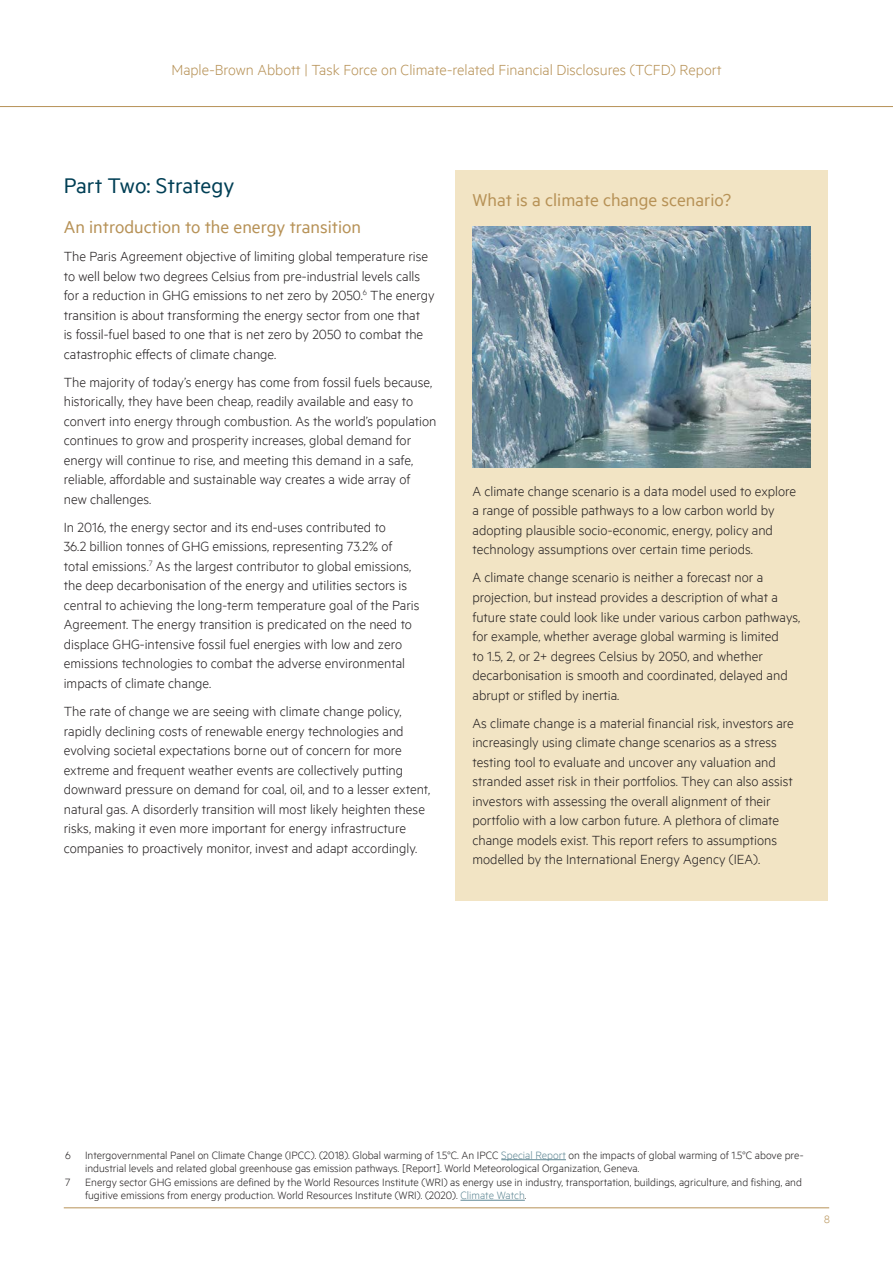
<style>
.page{position:relative;width:893px;height:1263px;background:#fff}
.page>*{position:absolute;margin:0;border:0;box-sizing:border-box;transform-origin:0 0}
.Subheading_1{font:24px "Metric";color:#003f55}
.Subheading_2{font:19.5px "Metric";color:#b79257}
.t1{font:300 16.5px "Metric";color:#b79257}
.Normal_text{font:300 15px/19.5px "Metric";color:#231f20}
.Source_Notes_Footer{font:300 12px/13.5px "Metric";color:#231f20}
.t2{font:300 12px "Metric";color:#b79257}
.s1{color:#5f8794}
</style>
<div class="page">
<hr style="left:64px;top:1207px;width:765px;height:1px;background:#b79257">
<hr style="left:0;top:106px;width:893px;height:1px;background:#b79257">
<div style="left:455px;top:171px;width:373px;height:730px;background:#f2e4c4"></div>
<img style="left:472px;top:227px;width:338px;height:240px">
<hr style="left:501px;top:1159px;width:65px;height:1px;background:#5f8794">
<hr style="left:460px;top:1200px;width:65px;height:1px;background:#5f8794">
<p class="t1" style="left:171px;top:60px;width:552px">Maple-Brown Abbott | Task Force on Climate-related Financial Disclosures (TCFD) Report</p>
<p class="Subheading_1" style="left:64px;top:171px;width:172px">Part Two: Strategy</p>
<p class="Subheading_2" style="left:64px;top:216px;width:299px">An introduction to the energy transition</p>
<p class="Normal_text" style="left:64px;top:246px;width:372px">The Paris Agreement objective of limiting global temperature rise to well below two degrees Celsius from pre-industrial levels calls for a reduction in GHG emissions to net zero by 2050.<sup>6</sup> The energy transition is about transforming the energy sector from one that<br>is fossil-fuel based to one that is net zero by 2050 to combat the catastrophic effects of climate change.</p>
<p class="Normal_text" style="left:64px;top:372px;width:374px">The majority of today’s energy has come from fossil fuels because, historically, they have been cheap, readily available and easy to convert into energy through combustion. As the world’s population continues to grow and prosperity increases, global demand for energy will continue to rise, and meeting this demand in a safe, reliable, affordable and sustainable way creates a wide array of new challenges.</p>
<p class="Normal_text" style="left:64px;top:517px;width:357px">In 2016, the energy sector and its end-uses contributed to<br>36.2 billion tonnes of GHG emissions, representing 73.2% of total emissions.<sup>7</sup> As the largest contributor to global emissions, the deep decarbonisation of the energy and utilities sectors is central to achieving the long-term temperature goal of the Paris Agreement. The energy transition is predicated on the need to displace GHG-intensive fossil fuel energies with low and zero emissions technologies to combat the adverse environmental impacts of climate change.</p>
<p class="Normal_text" style="left:64px;top:701px;width:368px">The rate of change we are seeing with climate change policy, rapidly declining costs of renewable energy technologies and evolving societal expectations borne out of concern for more extreme and frequent weather events are collectively putting downward pressure on demand for coal, oil, and to a lesser extent, natural gas. A disorderly transition will most likely heighten these risks, making it even more important for energy infrastructure companies to proactively monitor, invest and adapt accordingly.</p>
<p class="Subheading_2" style="left:472px;top:188px;width:260px">What is a climate change scenario?</p>
<p class="Normal_text" style="left:472px;top:481px;width:325px">A climate change scenario is a data model used to explore a range of possible pathways to a low carbon world by adopting plausible socio-economic, energy, policy and technology assumptions over certain time periods.</p>
<p class="Normal_text" style="left:472px;top:567px;width:329px">A climate change scenario is neither a forecast nor a projection, but instead provides a description of what a future state could look like under various carbon pathways, for example, whether average global warming is limited<br>to 1.5, 2, or 2+ degrees Celsius by 2050, and whether decarbonisation is smooth and coordinated, delayed and abrupt or stifled by inertia.</p>
<p class="Normal_text" style="left:472px;top:712px;width:323px">As climate change is a material financial risk, investors are increasingly using climate change scenarios as a stress testing tool to evaluate and uncover any valuation and stranded asset risk in their portfolios. They can also assist investors with assessing the overall alignment of their portfolio with a low carbon future. A plethora of climate change models exist. This report refers to assumptions modelled by the International Energy Agency (IEA).</p>
<p class="Source_Notes_Footer" style="left:85px;top:1148px;width:720px;text-indent:-20px">6 Intergovernmental Panel on Climate Change (IPCC). (2018). Global warming of 1.5°C. An IPCC <span class="s1">Special Report</span> on the impacts of global warming of 1.5°C above pre&shy;industrial levels and related global greenhouse gas emission pathways. [Report]. World Meteorological Organization, Geneva.</p>
<p class="Source_Notes_Footer" style="left:85px;top:1175px;width:718px;text-indent:-20px">7 Energy sector GHG emissions are defined by the World Resources Institute (WRI) as energy use in industry, transportation, buildings, agriculture, and fishing, and fugitive emissions from energy production. World Resources Institute (WRI). (2020). <span class="s1">Climate Watch</span>.</p>
<p class="t2" style="left:824px;top:1212px;width:7px">8</p>
</div>
